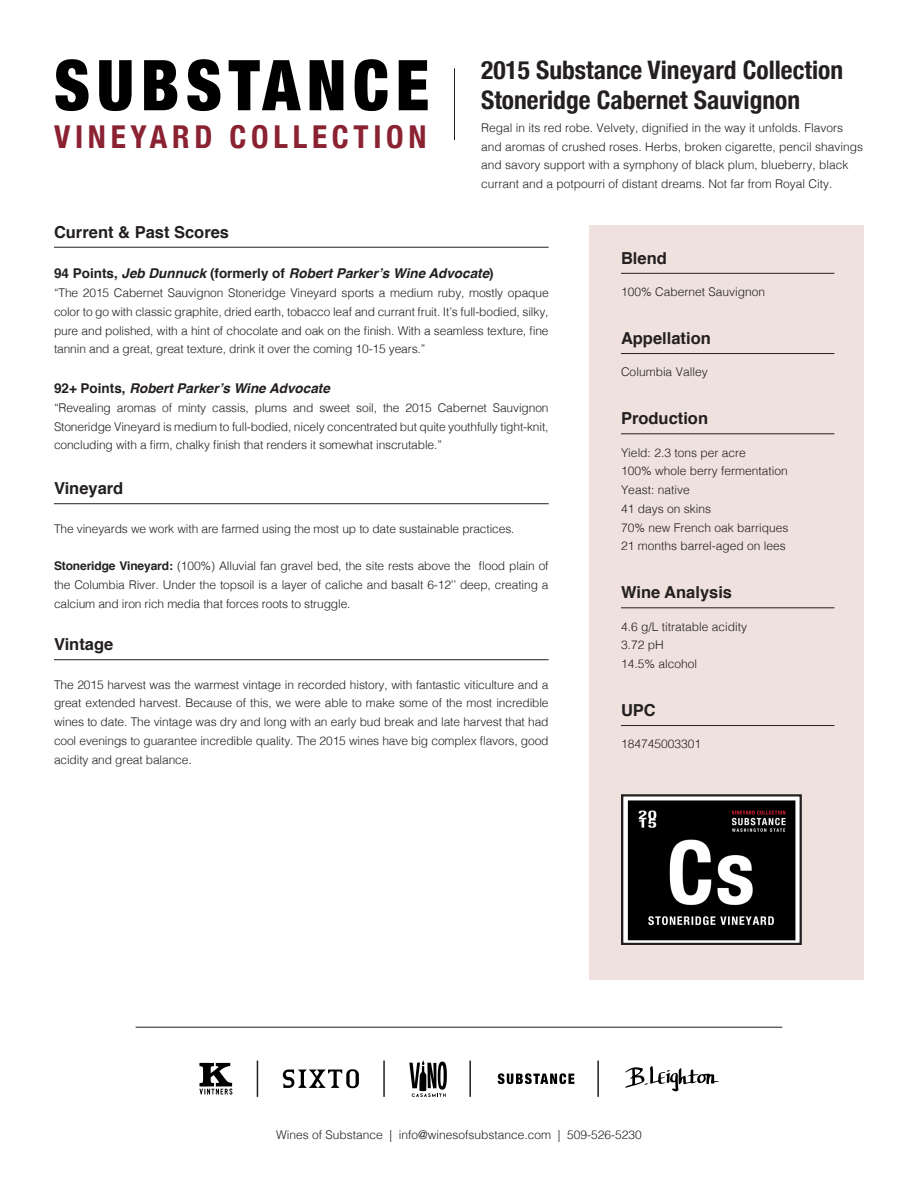
<style>
.page{position:relative;width:918px;height:1188px;background:#fff}
.page>*{position:absolute;margin:0;border:0;box-sizing:border-box;transform-origin:0 0}
.Wine_Name_-_B__Leigh{font:700 condensed 31.5px "Helvetica Neue";letter-spacing:.15em;color:#8b2232}
.Wine_Name_-_Sub_Vine{font:700 condensed 25.5px/30px "Helvetica Neue";color:#231f20}
.Subtitles__right_col{font:700 16.5px "Helvetica";color:#231f20}
.Subtitles__left_colu{font:700 16.5px "Helvetica";color:#231f20}
.Points___source{font:italic 700 13.5px "Helvetica";color:#231f20}
.Body_copy__left_colu{font:300 12px/18.8px "Helvetica";color:#231f20;text-align:justify}
.Points___source-2{font:300 12px/18.8px "Helvetica";letter-spacing:-.01em;color:#231f20;text-align:justify}
.Copy__right_column{font:300 12px "Helvetica";color:#231f20}
.s1{font-style:normal}
.s2{font-weight:700}
</style>
<div class="page">
<div style="left:590px;top:225px;width:274px;height:755px;background:#efe1dd"></div>
<hr style="left:621px;top:273px;width:213px;height:1px;background:#231f20">
<hr style="left:621px;top:353px;width:213px;height:1px;background:#231f20">
<hr style="left:621px;top:433px;width:213px;height:1px;background:#231f20">
<hr style="left:621px;top:607px;width:213px;height:1px;background:#231f20">
<hr style="left:621px;top:725px;width:213px;height:1px;background:#231f20">
<svg style="left:55px;top:59px;width:34px;height:52px"></svg>
<svg style="left:99px;top:60px;width:33px;height:51px"></svg>
<svg style="left:144px;top:60px;width:33px;height:50px;background:#2b2b2b"></svg>
<svg style="left:187px;top:59px;width:33px;height:52px"></svg>
<svg style="left:229px;top:60px;width:72px;height:50px"></svg>
<svg style="left:310px;top:60px;width:33px;height:50px;background:#282828"></svg>
<svg style="left:355px;top:59px;width:33px;height:52px"></svg>
<svg style="left:399px;top:60px;width:29px;height:50px"></svg>
<hr style="left:136px;top:1027px;width:646px;height:1px;background:#231f20">
<svg style="left:498px;top:1073px;width:76px;height:11px"></svg>
<svg style="left:199px;top:1063px;width:33px;height:32px"></svg>
<svg style="left:283px;top:1069px;width:76px;height:19px"></svg>
<svg style="left:625px;top:1066px;width:94px;height:25px"></svg>
<svg style="left:409px;top:1061px;width:38px;height:36px"></svg>
<hr style="left:257px;top:1061px;width:1px;height:36px;background:#231f20">
<hr style="left:469px;top:1061px;width:2px;height:36px;background:#231f20">
<hr style="left:383px;top:1061px;width:2px;height:36px;background:#231f20">
<hr style="left:597px;top:1061px;width:2px;height:36px;background:#231f20">
<hr style="left:454px;top:68px;width:1px;height:72px;background:#231f20">
<hr style="left:54px;top:247px;width:495px;height:1px;background:#231f20">
<hr style="left:54px;top:503px;width:495px;height:1px;background:#231f20">
<hr style="left:54px;top:659px;width:495px;height:1px;background:#231f20">
<img style="left:624px;top:797px;width:175px;height:145px">
<div style="left:621px;top:794px;width:181px;height:151px;border:2px solid #231f20"></div>
<p class="Wine_Name_-_B__Leigh" style="left:54px;top:111px;width:374px">VINEYARD COLLECTION</p>
<p class="Wine_Name_-_Sub_Vine" style="left:481px;top:53px;width:364px">2015 Substance Vineyard Collection<br>Stoneridge Cabernet Sauvignon</p>
<p class="Body_copy__left_colu" style="left:481px;top:117px;width:384px;text-align:left">Regal in its red robe. Velvety, dignified in the way it unfolds. Flavors and aromas of crushed roses. Herbs, broken cigarette, pencil shavings and savory support with a symphony of black plum, blueberry, black currant and a potpourri of distant dreams. Not far from Royal City.</p>
<p class="Subtitles__left_colu" style="left:54px;top:219px;width:177px">Current &amp; Past Scores</p>
<p class="Points___source" style="left:54px;top:262px;width:441px"><span class="s1">94 Points,</span> Jeb Dunnuck <span class="s1">(formerly of</span> Robert Parker’s Wine Advocate<span class="s1">)</span></p>
<p class="Points___source-2" style="left:54px;top:283px;width:496px">“The 2015 Cabernet Sauvignon Stoneridge Vineyard sports a medium ruby, mostly opaque color to go with classic graphite, dried earth, tobacco leaf and currant fruit. It’s full-bodied, silky, pure and polished, with a hint of chocolate and oak on the finish. With a seamless texture, fine tannin and a great, great texture, drink it over the coming 10-15 years.”</p>
<p class="Points___source" style="left:54px;top:377px;width:277px"><span class="s1">92+ Points,</span> Robert Parker’s Wine Advocate</p>
<p class="Body_copy__left_colu" style="left:54px;top:397px;width:496px">“Revealing aromas of minty cassis, plums and sweet soil, the 2015 Cabernet Sauvignon Stoneridge Vineyard is medium to full-bodied, nicely concentrated but quite youthfully tight-knit, concluding with a firm, chalky finish that renders it somewhat inscrutable.”</p>
<p class="Subtitles__left_colu" style="left:54px;top:475px;width:71px">Vineyard</p>
<p class="Body_copy__left_colu" style="left:54px;top:518px;width:462px">The vineyards we work with are farmed using the most up to date sustainable practices.</p>
<p class="Body_copy__left_colu" style="left:54px;top:556px;width:496px"><span class="s2">Stoneridge Vineyard:</span> (100%) Alluvial fan gravel bed, the site rests above the flood plain of the Columbia River. Under the topsoil is a layer of caliche and basalt 6-12’’ deep, creating a calcium and iron rich media that forces roots to struggle.</p>
<p class="Subtitles__left_colu" style="left:54px;top:631px;width:61px">Vintage</p>
<p class="Body_copy__left_colu" style="left:54px;top:674px;width:496px">The 2015 harvest was the warmest vintage in recorded history, with fantastic viticulture and a great extended harvest. Because of this, we were able to make some of the most incredible wines to date. The vintage was dry and long with an early bud break and late harvest that had cool evenings to guarantee incredible quality. The 2015 wines have big complex flavors, good acidity and great balance.</p>
<p class="Subtitles__right_col" style="left:621px;top:245px;width:47px">Blend</p>
<p class="Copy__right_column" style="left:621px;top:282px;width:146px">100% Cabernet Sauvignon</p>
<p class="Subtitles__right_col" style="left:621px;top:325px;width:91px">Appellation</p>
<p class="Copy__right_column" style="left:621px;top:362px;width:88px">Columbia Valley</p>
<p class="Subtitles__right_col" style="left:621px;top:405px;width:89px">Production</p>
<p class="Copy__right_column" style="left:621px;top:442px;width:126px">Yield: 2.3 tons per acre</p>
<p class="Copy__right_column" style="left:621px;top:461px;width:168px">100% whole berry fermentation</p>
<p class="Copy__right_column" style="left:621px;top:480px;width:70px">Yeast: native</p>
<p class="Copy__right_column" style="left:621px;top:498px;width:92px">41 days on skins</p>
<p class="Copy__right_column" style="left:621px;top:517px;width:169px">70% new French oak barriques</p>
<p class="Copy__right_column" style="left:621px;top:536px;width:166px">21 months barrel-aged on lees</p>
<p class="Subtitles__right_col" style="left:621px;top:579px;width:113px">Wine Analysis</p>
<p class="Copy__right_column" style="left:621px;top:616px;width:128px">4.6 g/L titratable acidity</p>
<p class="Copy__right_column" style="left:621px;top:635px;width:44px">3.72 pH</p>
<p class="Copy__right_column" style="left:621px;top:654px;width:78px">14.5% alcohol</p>
<p class="Subtitles__right_col" style="left:621px;top:697px;width:36px">UPC</p>
<p class="Copy__right_column" style="left:621px;top:734px;width:82px">184745003301</p>
<p class="Body_copy__left_colu" style="left:276px;top:1125px;width:367px">Wines of Substance | info@winesofsubstance.com | 509-526-5230</p>
</div>
